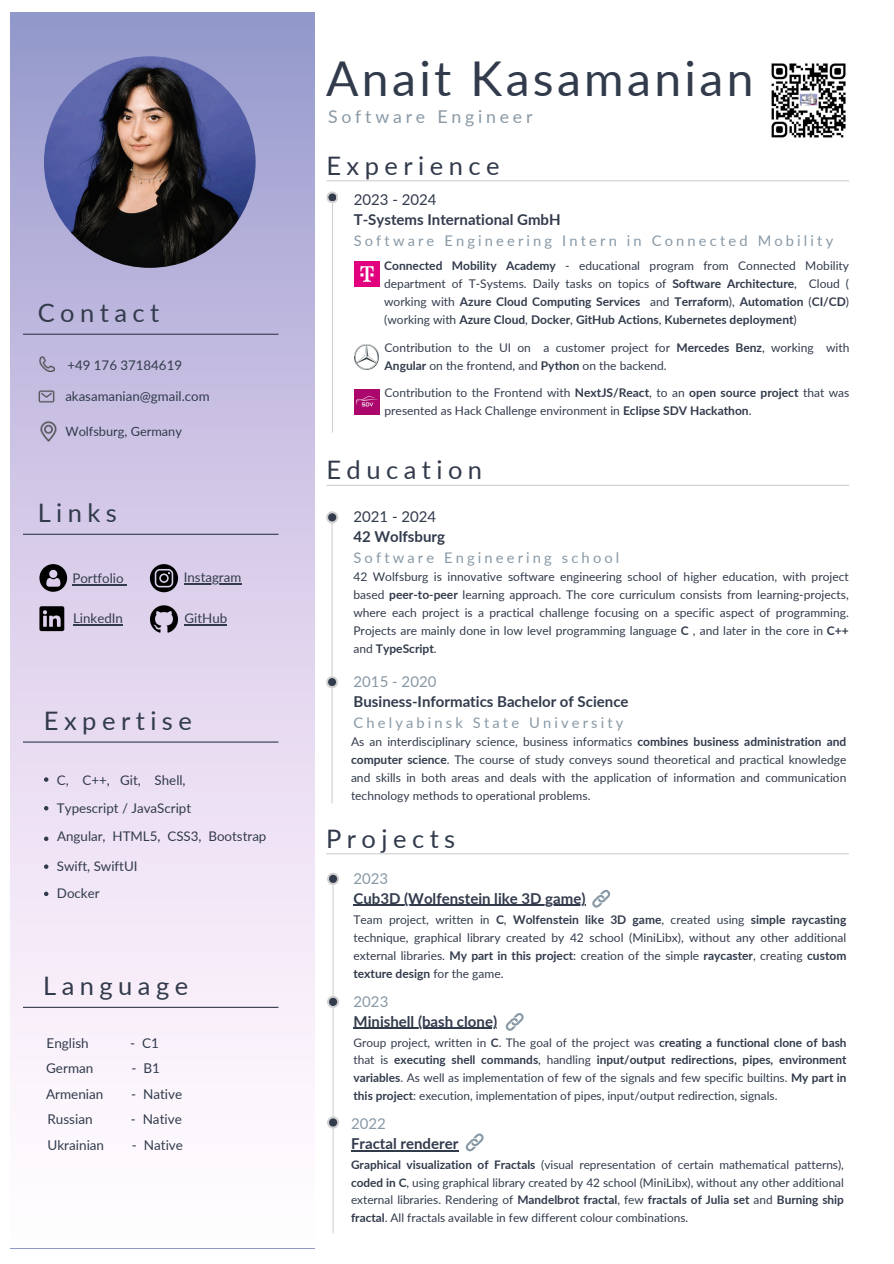
<style>
.page{position:relative;width:894px;height:1264px;background:#fff}
.page>*{position:absolute;margin:0;border:0;box-sizing:border-box;transform-origin:0 0}
.t1{font:48px "Lato";letter-spacing:.07em;color:#323b4c}
.t2{font:25.5px "Lato";letter-spacing:.215em;color:#323b4c}
.t3{font:17.7px "Lato";letter-spacing:.215em;color:#8899a6}
.t4{font:700 15px "Lato";color:#323b4c}
.t5{font:15px "Lato";color:#8899a6}
.t6{font:15px "Lato";color:#323b4c}
.t7{font:14.7px "Lato";letter-spacing:.215em;color:#8899a6}
.t8{font:13.5px "Lato";color:#323b4c}
.t9{font:13.35px "Lato";color:#323b4c}
.t10{font:12.75px "Lato";color:#323b4c}
.t11{font:12px/18px "Lato";color:#323b4c;text-align:justify}
.t12{font:700 12px/18px "Lato";color:#323b4c;text-align:justify}
.t13{font:11.85px/17.7px "Lato";color:#323b4c;text-align:justify}
.s1{font-weight:400}
.s2{font-weight:700}
</style>
<div class="page">
<div style="left:10px;top:13px;width:305px;height:1235px;background:linear-gradient(to bottom,#a09dd0,#fff)"></div>
<hr style="left:332px;top:197px;width:1px;height:235px;background:#d0d0d1">
<svg style="left:326px;top:191px;width:12px;height:12px"></svg>
<div style="left:328px;top:193px;width:8px;height:8px;background:#323b4c;border-radius:50%"></div>
<hr style="left:23px;top:333px;width:255px;height:2px;background:#323b4c">
<img style="left:39px;top:356px;width:16px;height:16px">
<img style="left:38px;top:387px;width:18px;height:18px">
<img style="left:38px;top:420px;width:21px;height:22px">
<hr style="left:23px;top:533px;width:255px;height:2px;background:#323b4c">
<svg style="left:39px;top:606px;width:25px;height:25px"></svg>
<hr style="left:73px;top:624px;width:50px;height:1px;background:#323b4c">
<img style="left:151px;top:605px;width:27px;height:27px">
<hr style="left:184px;top:624px;width:43px;height:1px;background:#323b4c">
<svg style="left:39px;top:564px;width:28px;height:28px"></svg>
<hr style="left:72px;top:584px;width:51px;height:1px;background:#323b4c">
<svg style="left:150px;top:564px;width:28px;height:28px"></svg>
<hr style="left:184px;top:583px;width:57px;height:1px;background:#323b4c">
<hr style="left:326px;top:180px;width:522px;height:1px;background:#d0d0d1">
<hr style="left:326px;top:485px;width:522px;height:1px;background:#d0d0d1">
<hr style="left:331px;top:520px;width:1px;height:283px;background:#d0d0d1">
<svg style="left:326px;top:511px;width:12px;height:12px"></svg>
<div style="left:328px;top:513px;width:8px;height:8px;background:#323b4c;border-radius:50%"></div>
<svg style="left:326px;top:676px;width:12px;height:12px"></svg>
<div style="left:328px;top:678px;width:8px;height:8px;background:#323b4c;border-radius:50%"></div>
<img style="left:354px;top:262px;width:25px;height:25px">
<img style="left:354px;top:344px;width:25px;height:25px">
<img style="left:354px;top:389px;width:25px;height:25px">
<hr style="left:326px;top:853px;width:522px;height:1px;background:#d0d0d1">
<hr style="left:332px;top:876px;width:1px;height:357px;background:#d0d0d1">
<svg style="left:327px;top:872px;width:12px;height:13px"></svg>
<div style="left:329px;top:874px;width:8px;height:9px;background:#323b4c;border-radius:50%"></div>
<svg style="left:327px;top:995px;width:12px;height:12px"></svg>
<div style="left:329px;top:997px;width:8px;height:8px;background:#323b4c;border-radius:50%"></div>
<svg style="left:327px;top:1116px;width:12px;height:12px"></svg>
<div style="left:329px;top:1118px;width:8px;height:8px;background:#323b4c;border-radius:50%"></div>
<svg style="left:592px;top:889px;width:19px;height:19px"></svg>
<hr style="left:353px;top:1027px;width:144px;height:1px;background:#323b4c">
<svg style="left:505px;top:1013px;width:19px;height:18px"></svg>
<hr style="left:351px;top:1150px;width:107px;height:1px;background:#323b4c">
<svg style="left:465px;top:1133px;width:19px;height:19px"></svg>
<img style="left:44px;top:56px;width:211px;height:212px;border-radius:50%">
<hr style="left:23px;top:1006px;width:255px;height:1px;background:#323b4c">
<svg style="left:44px;top:777px;width:4px;height:4px"></svg>
<svg style="left:44px;top:806px;width:4px;height:4px"></svg>
<svg style="left:44px;top:836px;width:4px;height:5px"></svg>
<hr style="left:23px;top:741px;width:255px;height:1px;background:#323b4c">
<svg style="left:44px;top:864px;width:4px;height:5px"></svg>
<svg style="left:44px;top:891px;width:4px;height:5px"></svg>
<img style="left:771px;top:63px;width:75px;height:75px">
<hr style="left:353px;top:904px;width:232px;height:2px;background:#323b4c">
<p class="t2" style="left:38px;top:296px;width:123px">Contact</p>
<h2 class="t9" style="left:67px;top:356px;width:116px">+49 176 37184619</h2>
<h6 class="t9" style="left:65px;top:388px;width:146px">akasamanian@gmail.com</h6>
<h6 class="t10" style="left:65px;top:423px;width:118px">Wolfsburg, Germany</h6>
<h6 class="t2" style="left:38px;top:496px;width:81px">Links</h6>
<h6 class="t9" style="left:72px;top:570px;width:53px">Portfolio</h6>
<h6 class="t9" style="left:184px;top:569px;width:59px">Instagram</h6>
<h6 class="t9" style="left:73px;top:609px;width:51px">LinkedIn</h6>
<h6 class="t9" style="left:184px;top:610px;width:44px">GitHub</h6>
<p class="t2" style="left:44px;top:704px;width:149px">Expertise</p>
<p class="t9" style="left:57px;top:771px;width:130px">C, C++, Git, Shell,</p>
<h6 class="t9" style="left:57px;top:799px;width:136px">Typescript / JavaScript</h6>
<h6 class="t9" style="left:57px;top:827px;width:211px">Angular, HTML5, CSS3, Bootstrap</h6>
<h2 class="t9" style="left:57px;top:858px;width:82px">Swift, SwiftUI</h2>
<h2 class="t9" style="left:57px;top:885px;width:44px">Docker</h2>
<h2 class="t2" style="left:43px;top:969px;width:147px">Language</h2>
<h5 class="t8" style="left:47px;top:1034px;width:44px">English</h5>
<h5 class="t8" style="left:130px;top:1034px;width:30px">- C1</h5>
<h4 class="t8" style="left:46px;top:1085px;width:59px">Armenian</h4>
<h4 class="t8" style="left:131px;top:1085px;width:53px">- Native</h4>
<h5 class="t8" style="left:47px;top:1110px;width:47px">Russian</h5>
<h5 class="t8" style="left:131px;top:1110px;width:53px">- Native</h5>
<h6 class="t8" style="left:47px;top:1136px;width:58px">Ukrainian</h6>
<h6 class="t8" style="left:132px;top:1136px;width:53px">- Native</h6>
<p class="t8" style="left:46px;top:1059px;width:49px">German</p>
<p class="t8" style="left:131px;top:1059px;width:30px">- B1</p>
<p class="t1" style="left:326px;top:49px;width:429px">Anait Kasamanian</p>
<h4 class="t3" style="left:328px;top:106px;width:206px">Software Engineer</h4>
<h6 class="t2" style="left:326px;top:150px;width:174px">Experience</h6>
<h6 class="t6" style="left:353px;top:190px;width:84px">2023 - 2024</h6>
<h5 class="t4" style="left:353px;top:211px;width:208px">T-Systems International GmbH</h5>
<h6 class="t7" style="left:353px;top:231px;width:481px">Software Engineering Intern in Connected Mobility</h6>
<h6 class="t12" style="left:384px;top:256px;width:466px">Connected Mobility Academy <span class="s1">- educational program from Connected Mobility department of T-Systems. Daily tasks on topics of</span> Software Architecture<span class="s1">, Cloud ( working with</span> Azure Cloud Computing Services <span class="s1">and</span> Terraform<span class="s1">),</span> Automation <span class="s1">(</span>CI/CD<span class="s1">) (working with</span> Azure Cloud<span class="s1">,</span> Docker<span class="s1">,</span> GitHub Actions<span class="s1">,</span> Kubernetes deployment<span class="s1">)</span></h6>
<p class="t11" style="left:384px;top:338px;width:466px">Contribution to the UI on a customer project for <span class="s2">Mercedes Benz</span>, working with<br><span class="s2">Angular</span> on the frontend, and <span class="s2">Python</span> on the backend.</p>
<h6 class="t11" style="left:384px;top:383px;width:466px">Contribution to the Frontend with <span class="s2">NextJS/React</span>, to an <span class="s2">open source project</span> that was presented as Hack Challenge environment in <span class="s2">Eclipse SDV Hackathon</span>.</h6>
<h2 class="t2" style="left:326px;top:454px;width:157px">Education</h2>
<h6 class="t6" style="left:353px;top:507px;width:84px">2021 - 2024</h6>
<h5 class="t4" style="left:353px;top:527px;width:93px">42 Wolfsburg</h5>
<h5 class="t7" style="left:353px;top:548px;width:267px">Software Engineering school</h5>
<h4 class="t11" style="left:353px;top:567px;width:496px">42 Wolfsburg is innovative software engineering school of higher education, with project based <span class="s2">peer-to-peer</span> learning approach. The core curriculum consists from learning-projects, where each project is a practical challenge focusing on a specific aspect of programming.<br>Projects are mainly done in low level programming language <span class="s2">C</span> , and later in the core in <span class="s2">C++ </span>and <span class="s2">TypeScript</span>.</h4>
<h6 class="t5" style="left:353px;top:672px;width:84px">2015 - 2020</h6>
<h2 class="t4" style="left:353px;top:692px;width:276px">Business-Informatics Bachelor of Science</h2>
<h5 class="t7" style="left:353px;top:713px;width:271px">Chelyabinsk State University</h5>
<h4 class="t11" style="left:351px;top:732px;width:496px">As an interdisciplinary science, business informatics <span class="s2">combines business administration and computer science</span>. The course of study conveys sound theoretical and practical knowledge and skills in both areas and deals with the application of information and communication technology methods to operational problems.</h4>
<h5 class="t2" style="left:326px;top:822px;width:131px">Projects</h5>
<p class="t5" style="left:353px;top:869px;width:36px">2023</p>
<h4 class="t4" style="left:353px;top:888px;width:233px">Cub3D (Wolfenstein like 3D game)</h4>
<h5 class="t11" style="left:353px;top:910px;width:494px">Team project, written in <span class="s2">C</span>, <span class="s2">Wolfenstein like 3D game</span>, created using <span class="s2">simple raycasting </span>technique, graphical library created by 42 school (MiniLibx), without any other additional external libraries. <span class="s2">My part in this project</span>: creation of the simple <span class="s2">raycaster</span>, creating <span class="s2">custom texture design</span> for the game.</h5>
<h5 class="t5" style="left:353px;top:992px;width:36px">2023</h5>
<h5 class="t4" style="left:353px;top:1011px;width:145px">Minishell (bash clone)</h5>
<h6 class="t13" style="left:353px;top:1033px;width:494px">Group project, written in <span class="s2">C</span>. The goal of the project was <span class="s2">creating a functional clone of bash </span>that is <span class="s2">executing shell commands</span>, handling <span class="s2">input/output redirections, pipes, environment variables</span>. As well as implementation of few of the signals and few specific builtins. <span class="s2">My part in this project</span>: execution, implementation of pipes, input/output redirection, signals.</h6>
<h1 class="t5" style="left:351px;top:1114px;width:36px">2022</h1>
<p class="t4" style="left:351px;top:1134px;width:109px">Fractal renderer</p>
<p class="t13" style="left:351px;top:1155px;width:494px"><span class="s2">Graphical visualization of Fractals</span> (visual representation of certain mathematical patterns), <span class="s2">coded in C</span>, using graphical library created by 42 school (MiniLibx), without any other additional external libraries. Rendering of <span class="s2">Mandelbrot fractal</span>, few <span class="s2">fractals of Julia set</span> and <span class="s2">Burning ship fractal</span>. All fractals available in few different colour combinations.</p>
</div>
